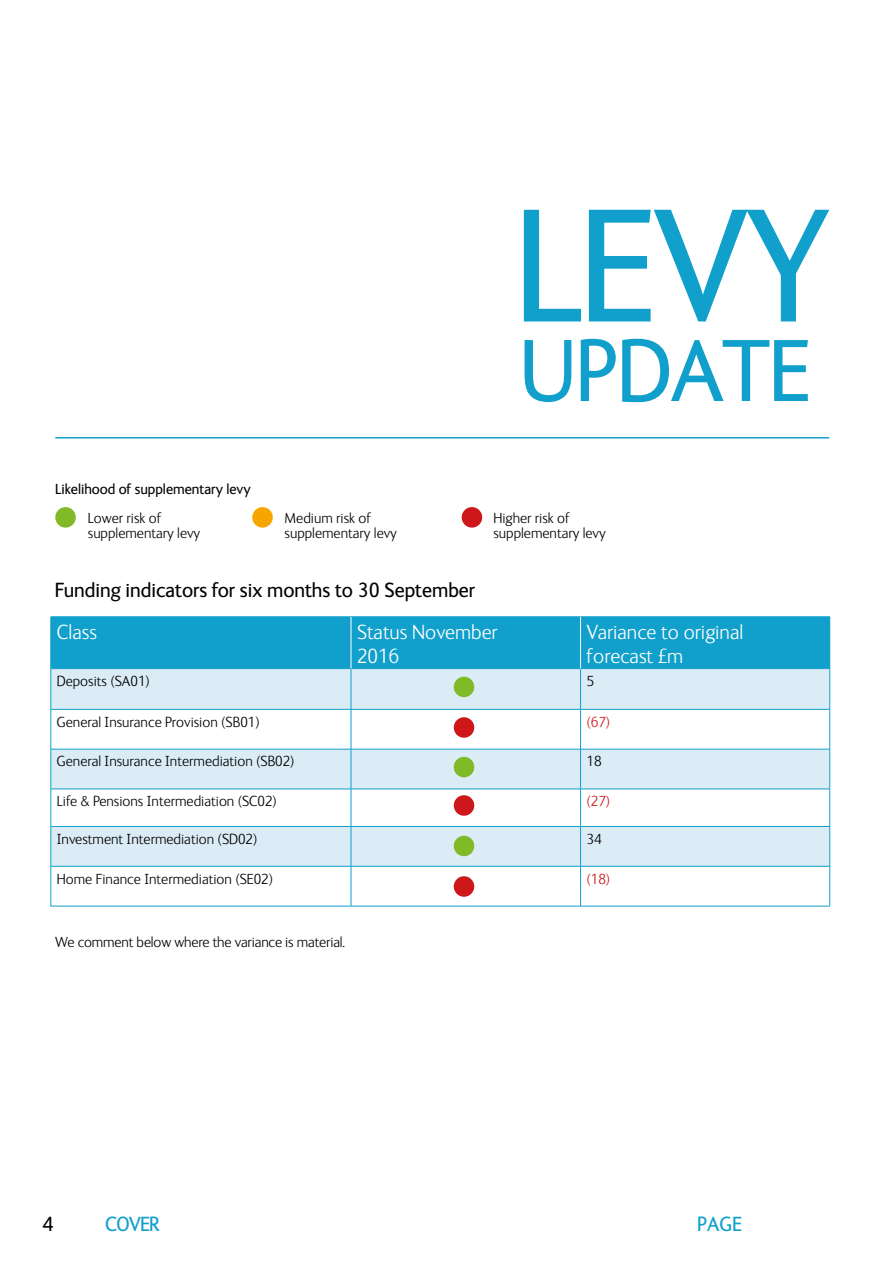
<style>
.page{position:relative;width:893px;height:1263px;background:#fff}
.page>*{position:absolute;margin:0;border:0;box-sizing:border-box;transform-origin:0 0}
.t1{font:165px "FS Ingrid";color:#10a0cb}
.t2{font:90px "FS Ingrid";letter-spacing:-.02em;color:#10a0cb}
.t3{font:300 21px/24px "FS Ingrid";color:#fff}
.t4{font:21px "FS Ingrid";color:#000}
.t5{font:21px "FS Ingrid";letter-spacing:-.04em;color:#10a0cb}
.t6{font:300 15px/15px "FS Ingrid";color:#000}
.t7{font:15px "FS Ingrid";color:#000}
.t8{font:300 15px "FS Ingrid";color:#cd171a}
</style>
<div class="page">
<div style="left:52px;top:617px;width:777px;height:51px;background:#10a0cb"></div>
<svg style="left:52px;top:669px;width:777px;height:197px;fill:#dbecf6"></svg>
<hr style="left:51px;top:616px;width:300px;height:1px;background:#10a0cb">
<hr style="left:51px;top:617px;width:1px;height:51px;background:#10a0cb">
<hr style="left:351px;top:616px;width:229px;height:1px;background:#10a0cb">
<hr style="left:580px;top:616px;width:250px;height:1px;background:#10a0cb">
<hr style="left:829px;top:617px;width:1px;height:51px;background:#10a0cb">
<hr style="left:51px;top:668px;width:300px;height:1px;background:#10a0cb">
<hr style="left:51px;top:669px;width:1px;height:40px;background:#10a0cb">
<hr style="left:351px;top:668px;width:229px;height:1px;background:#10a0cb">
<hr style="left:351px;top:669px;width:1px;height:40px;background:#10a0cb">
<hr style="left:580px;top:668px;width:250px;height:1px;background:#10a0cb">
<hr style="left:580px;top:669px;width:1px;height:40px;background:#10a0cb">
<hr style="left:829px;top:669px;width:1px;height:40px;background:#10a0cb">
<hr style="left:51px;top:709px;width:300px;height:1px;background:#10a0cb">
<hr style="left:51px;top:709px;width:1px;height:40px;background:#10a0cb">
<hr style="left:351px;top:709px;width:229px;height:1px;background:#10a0cb">
<hr style="left:351px;top:709px;width:1px;height:40px;background:#10a0cb">
<hr style="left:580px;top:709px;width:250px;height:1px;background:#10a0cb">
<hr style="left:580px;top:709px;width:1px;height:40px;background:#10a0cb">
<hr style="left:829px;top:709px;width:1px;height:40px;background:#10a0cb">
<hr style="left:51px;top:749px;width:300px;height:1px;background:#10a0cb">
<hr style="left:51px;top:749px;width:1px;height:40px;background:#10a0cb">
<hr style="left:351px;top:749px;width:229px;height:1px;background:#10a0cb">
<hr style="left:351px;top:749px;width:1px;height:40px;background:#10a0cb">
<hr style="left:580px;top:749px;width:250px;height:1px;background:#10a0cb">
<hr style="left:580px;top:749px;width:1px;height:40px;background:#10a0cb">
<hr style="left:829px;top:749px;width:1px;height:40px;background:#10a0cb">
<hr style="left:51px;top:789px;width:300px;height:1px;background:#10a0cb">
<hr style="left:51px;top:789px;width:1px;height:37px;background:#10a0cb">
<hr style="left:351px;top:789px;width:229px;height:1px;background:#10a0cb">
<hr style="left:351px;top:789px;width:1px;height:37px;background:#10a0cb">
<hr style="left:580px;top:789px;width:250px;height:1px;background:#10a0cb">
<hr style="left:580px;top:789px;width:1px;height:37px;background:#10a0cb">
<hr style="left:829px;top:789px;width:1px;height:37px;background:#10a0cb">
<hr style="left:51px;top:826px;width:300px;height:1px;background:#10a0cb">
<hr style="left:51px;top:827px;width:1px;height:39px;background:#10a0cb">
<hr style="left:351px;top:826px;width:229px;height:1px;background:#10a0cb">
<hr style="left:351px;top:827px;width:1px;height:39px;background:#10a0cb">
<hr style="left:580px;top:826px;width:250px;height:1px;background:#10a0cb">
<hr style="left:580px;top:827px;width:1px;height:39px;background:#10a0cb">
<hr style="left:829px;top:827px;width:1px;height:39px;background:#10a0cb">
<hr style="left:51px;top:866px;width:300px;height:1px;background:#10a0cb">
<hr style="left:51px;top:866px;width:1px;height:40px;background:#10a0cb">
<hr style="left:351px;top:866px;width:229px;height:1px;background:#10a0cb">
<hr style="left:351px;top:866px;width:1px;height:40px;background:#10a0cb">
<hr style="left:580px;top:866px;width:250px;height:1px;background:#10a0cb">
<hr style="left:580px;top:866px;width:1px;height:40px;background:#10a0cb">
<hr style="left:829px;top:866px;width:1px;height:40px;background:#10a0cb">
<hr style="left:51px;top:906px;width:300px;height:1px;background:#10a0cb">
<hr style="left:351px;top:906px;width:229px;height:1px;background:#10a0cb">
<hr style="left:580px;top:906px;width:250px;height:1px;background:#10a0cb">
<hr style="left:351px;top:617px;width:1px;height:51px;background:#fff">
<hr style="left:580px;top:617px;width:1px;height:51px;background:#fff">
<hr style="left:55px;top:437px;width:774px;height:1px;background:#10a0cb">
<div style="left:55px;top:507px;width:21px;height:21px;background:#80ba27;border-radius:50%"></div>
<div style="left:252px;top:507px;width:21px;height:21px;background:#f7a600;border-radius:50%"></div>
<div style="left:462px;top:507px;width:20px;height:21px;background:#cd171a;border-radius:50%"></div>
<div style="left:454px;top:677px;width:20px;height:20px;background:#80ba27;border-radius:50%"></div>
<div style="left:454px;top:717px;width:20px;height:21px;background:#cd171a;border-radius:50%"></div>
<div style="left:454px;top:757px;width:20px;height:20px;background:#80ba27;border-radius:50%"></div>
<div style="left:454px;top:876px;width:20px;height:21px;background:#cd171a;border-radius:50%"></div>
<div style="left:454px;top:836px;width:20px;height:20px;background:#80ba27;border-radius:50%"></div>
<div style="left:454px;top:795px;width:20px;height:21px;background:#cd171a;border-radius:50%"></div>
<p class="t7" style="left:55px;top:479px;width:197px">Likelihood of supplementary levy</p>
<p class="t6" style="left:88px;top:510px;width:114px">Lower risk of supplementary levy</p>
<h1 class="t1" style="left:514px;top:157px;width:318px">LEVY</h1>
<h2 class="t2" style="left:519px;top:311px;width:293px">UPDATE</h2>
<p class="t6" style="left:285px;top:510px;width:114px">Medium risk of supplementary levy</p>
<p class="t6" style="left:493px;top:510px;width:114px">Higher risk of supplementary levy</p>
<h3 class="t4" style="left:55px;top:576px;width:422px">Funding indicators for six months to 30 September</h3>
<h3 class="t3" style="left:57px;top:619px;width:42px">Class</h3>
<h3 class="t3" style="left:357px;top:619px;width:142px">Status November<br>2016</h3>
<h3 class="t3" style="left:587px;top:619px;width:158px">Variance to original forecast £m</h3>
<p class="t6" style="left:57px;top:673px;width:95px">Deposits (SA01)</p>
<p class="t6" style="left:587px;top:673px;width:9px">5</p>
<p class="t6" style="left:57px;top:713px;width:204px">General Insurance Provision (SB01)</p>
<p class="t8" style="left:587px;top:712px;width:25px">(67)</p>
<p class="t6" style="left:57px;top:753px;width:239px">General Insurance Intermediation (SB02)</p>
<p class="t6" style="left:587px;top:753px;width:16px">18</p>
<p class="t6" style="left:57px;top:793px;width:222px">Life &amp; Pensions Intermediation (SC02)</p>
<p class="t8" style="left:587px;top:792px;width:25px">(27)</p>
<p class="t6" style="left:57px;top:831px;width:202px">Investment Intermediation (SD02)</p>
<p class="t6" style="left:587px;top:831px;width:16px">34</p>
<p class="t6" style="left:57px;top:870px;width:218px">Home Finance Intermediation (SE02)</p>
<p class="t8" style="left:587px;top:869px;width:25px">(18)</p>
<p class="t6" style="left:55px;top:934px;width:292px">We comment below where the variance is material.</p>
<h3 class="t4" style="left:43px;top:1210px;width:13px">4</h3>
<h3 class="t5" style="left:105px;top:1210px;width:56px">COVER</h3>
<h3 class="t5" style="left:697px;top:1209px;width:47px">PAGE</h3>
</div>
